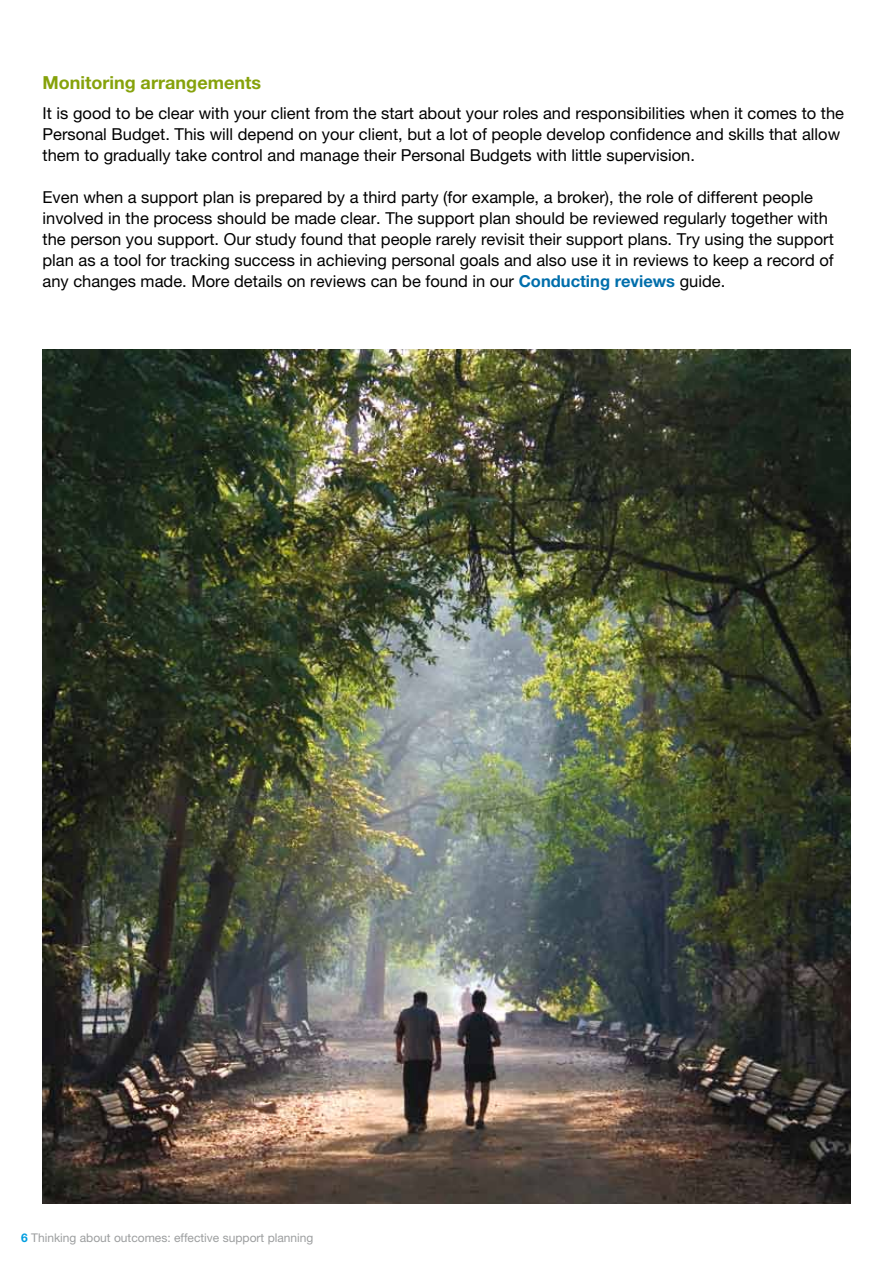
<style>
.page{position:relative;width:893px;height:1263px;background:#fff}
.page>*{position:absolute;margin:0;border:0;box-sizing:border-box;transform-origin:0 0}
.t1{font:700 18px "Helvetica Neue LT Pro";color:#86a20b}
.t2{font:16.5px/21px "Helvetica Neue LT Pro";color:#000}
.t3{font:12px "Helvetica Neue LT Pro";color:#9c9e9f}
.s1{font-weight:700;color:#006eab}
.s2{font-weight:700;color:#009ee0}
</style>
<div class="page">
<img style="left:43px;top:349px;width:807px;height:854px">
<p class="t1" style="left:43px;top:72px;width:220px">Monitoring arrangements</p>
<p class="t2" style="left:43px;top:102px;width:803px">It is good to be clear with your client from the start about your roles and responsibilities when it comes to the<br>Personal Budget. This will depend on your client, but a lot of people develop confidence and skills that allow them to gradually take control and manage their Personal Budgets with little supervision.</p>
<p class="t2" style="left:43px;top:186px;width:793px">Even when a support plan is prepared by a third party (for example, a broker), the role of different people involved in the process should be made clear. The support plan should be reviewed regularly together with the person you support. Our study found that people rarely revisit their support plans. Try using the support plan as a tool for tracking success in achieving personal goals and also use it in reviews to keep a record of any changes made. More details on reviews can be found in our <span class="s1">Conducting reviews</span> guide.</p>
<p class="t3" style="left:21px;top:1230px;width:294px"><span class="s2">6</span> Thinking about outcomes: effective support planning</p>
</div>
